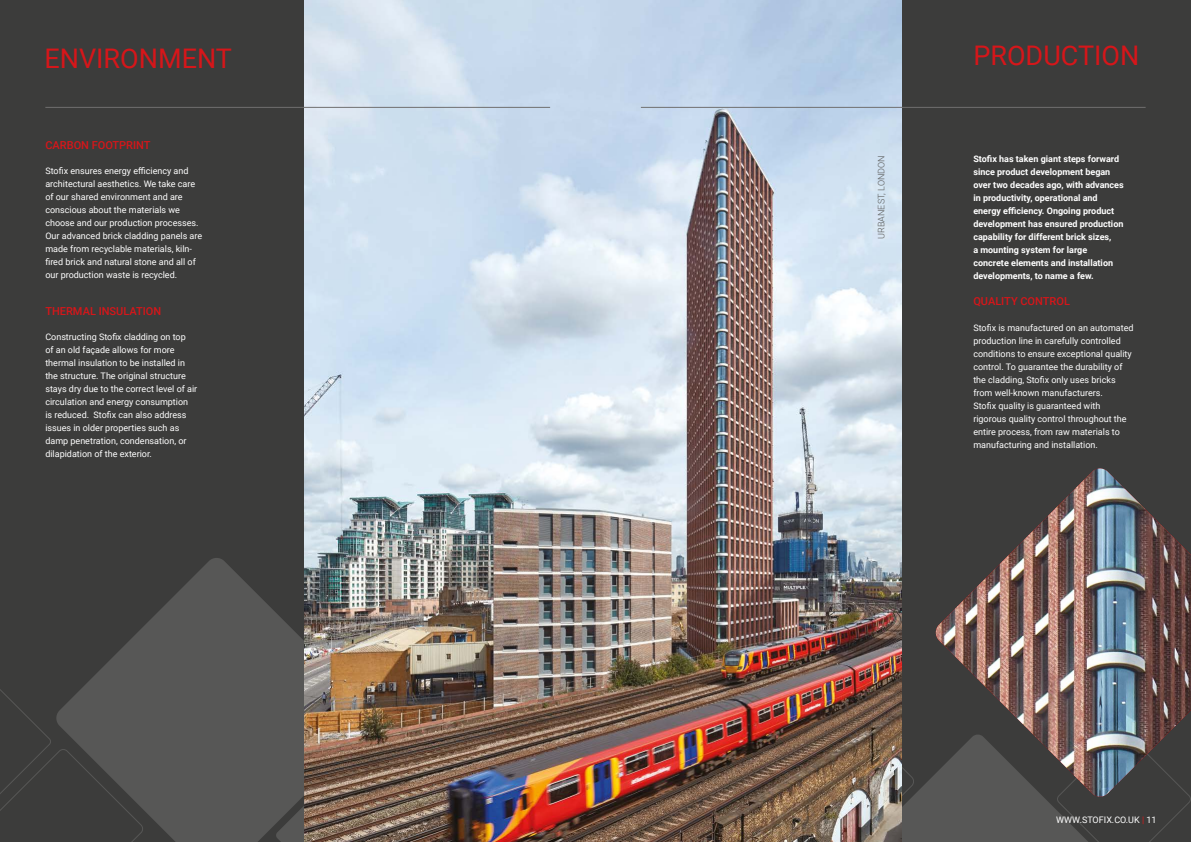
<style>
.page{position:relative;width:1191px;height:842px;background:#3c3c3b}
.page>*{position:absolute;margin:0;border:0;box-sizing:border-box;transform-origin:0 0}
.t1{font:27px "Roboto";color:#d6161a}
.t2{font:500 11px "Roboto";color:#d6161a}
.t3{font:9px/13px "Roboto";color:#fff}
.t4{font:700 9px/13px "Roboto";color:#fff}
.t5{font:300 9px "Roboto";color:#575756}
.s1{color:#d51b1c}
</style>
<div class="page">
<svg style="left:901px;top:680px;width:290px;height:162px"></svg>
<svg style="left:0;top:689px;width:55px;height:122px"></svg>
<svg style="left:55px;top:558px;width:249px;height:284px;fill:#575756"></svg>
<img style="left:304px;top:0;width:597px;height:842px">
<hr style="left:45px;top:107px;width:505px;height:1px;background:#706f6f">
<hr style="left:641px;top:107px;width:504px;height:1px;background:#706f6f">
<img style="left:934px;top:468px;width:257px;height:330px">
<h1 class="t1" style="left:45px;top:40px;width:189px">ENVIRONMENT</h1>
<p class="t2" style="left:45px;top:137px;width:107px">CARBON FOOTPRINT</p>
<p class="t3" style="left:45px;top:164px;width:158px">Stofix ensures energy efficiency and architectural aesthetics. We take care of our shared environment and are conscious about the materials we choose and our production processes.<br>Our advanced brick cladding panels are made from recyclable materials, kiln&shy;fired brick and natural stone and all of our production waste is recycled.</p>
<p class="t2" style="left:45px;top:303px;width:117px">THERMAL INSULATION</p>
<p class="t3" style="left:45px;top:330px;width:153px">Constructing Stofix cladding on top<br>of an old façade allows for more thermal insulation to be installed in the structure. The original structure stays dry due to the correct level of air circulation and energy consumption is reduced. Stofix can also address issues in older properties such as damp penetration, condensation, or dilapidation of the exterior.</p>
<p class="t5" style="left:875px;top:239px;width:85px;rotate:-90deg">URBANEST, LONDON</p>
<h1 class="t1" style="left:973px;top:37px;width:167px">PRODUCTION</h1>
<p class="t4" style="left:973px;top:152px;width:152px">Stofix has taken giant steps forward since product development began over two decades ago, with advances in productivity, operational and energy efficiency. Ongoing product development has ensured production capability for different brick sizes,<br>a mounting system for large concrete elements and installation developments, to name a few.</p>
<p class="t2" style="left:973px;top:294px;width:98px">QUALITY CONTROL</p>
<p class="t3" style="left:973px;top:321px;width:162px">Stofix is manufactured on an automated production line in carefully controlled conditions to ensure exceptional quality control. To guarantee the durability of the cladding, Stofix only uses bricks from well-known manufacturers.<br>Stofix quality is guaranteed with rigorous quality control throughout the entire process, from raw materials to manufacturing and installation.</p>
<p class="t3" style="left:1056px;top:813px;width:102px">WWW.STOFIX.CO.UK <span class="s1">|</span> 11</p>
</div>
